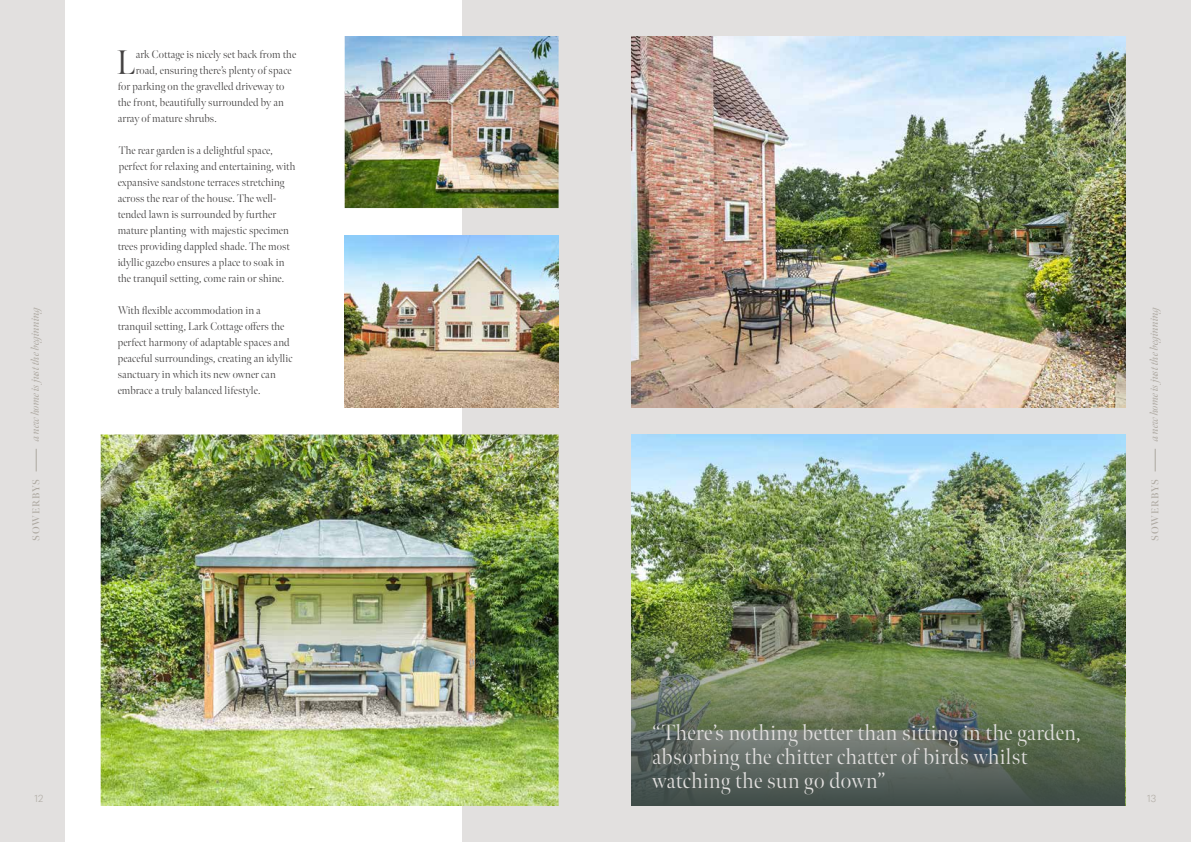
<style>
.page{position:relative;width:1191px;height:842px;background:#fff}
.page>*{position:absolute;margin:0;border:0;box-sizing:border-box;transform-origin:0 0}
.t1{font:300 34px "Meno Banner";color:#434141}
.t2{font:300 22px/24px "Meno Banner";letter-spacing:.02em;color:#e1dfde}
.t3{font:300 11px/16px "Meno Banner";letter-spacing:.01em;color:#434141}
.t4{font:italic 11px "Meno Banner";letter-spacing:-.01em;color:#ada8a0}
.t5{font:600 10px "Meno Banner";letter-spacing:.08em;color:#ada8a0}
.t6{font:300 10px "Quasimoda";color:#ada8a0}
</style>
<div class="page">
<div style="left:0;top:0;width:595px;height:842px;background:#e2e0df"></div>
<div style="left:595px;top:0;width:596px;height:842px;background:#e2e0df"></div>
<svg style="left:36px;top:449px;width:1px;height:22px"></svg>
<svg style="left:1155px;top:449px;width:1px;height:22px"></svg>
<div style="left:65px;top:0;width:396px;height:842px;background:#fff"></div>
<img style="left:631px;top:434px;width:494px;height:158px">
<img style="left:631px;top:36px;width:494px;height:372px">
<img style="left:345px;top:36px;width:213px;height:172px">
<img style="left:101px;top:434px;width:457px;height:372px">
<img style="left:345px;top:235px;width:213px;height:172px">
<img style="left:631px;top:592px;width:494px;height:214px">
<h1 class="t1" style="left:117px;top:42px;width:20px">L</h1>
<p class="t3" style="left:136px;top:46px;width:162px">ark Cottage is nicely set back from the</p>
<p class="t3" style="left:136px;top:62px;width:157px">road, ensuring there’s plenty of space</p>
<p class="t3" style="left:118px;top:78px;width:168px">for parking on the gravelled driveway to</p>
<p class="t3" style="left:118px;top:94px;width:168px">the front, beautifully surrounded by an</p>
<p class="t3" style="left:118px;top:110px;width:101px">array of mature shrubs.</p>
<p class="t3" style="left:118px;top:142px;width:179px">The rear garden is a delightful space, perfect for relaxing and entertaining, with expansive sandstone terraces stretching across the rear of the house. The well&shy;tended lawn is surrounded by further mature planting with majestic specimen trees providing dappled shade. The most idyllic gazebo ensures a place to soak in the tranquil setting, come rain or shine.</p>
<p class="t3" style="left:118px;top:302px;width:176px">With flexible accommodation in a tranquil setting, Lark Cottage offers the perfect harmony of adaptable spaces and peaceful surroundings, creating an idyllic sanctuary in which its new owner can embrace a truly balanced lifestyle.</p>
<p class="t4" style="left:29px;top:441px;width:138px;rotate:-90deg">a new home is just the beginning</p>
<p class="t4" style="left:1147px;top:441px;width:138px;rotate:-90deg">a new home is just the beginning</p>
<p class="t5" style="left:30px;top:541px;width:63px;rotate:-90deg">SOWERBYS</p>
<p class="t5" style="left:1149px;top:541px;width:63px;rotate:-90deg">SOWERBYS</p>
<h2 class="t2" style="left:652px;top:721px;width:430px">“There’s nothing better than sitting in the garden, absorbing the chitter chatter of birds whilst watching the sun go down”</h2>
<p class="t6" style="left:35px;top:791px;width:10px">12</p>
<p class="t6" style="left:1147px;top:791px;width:10px">13</p>
</div>
